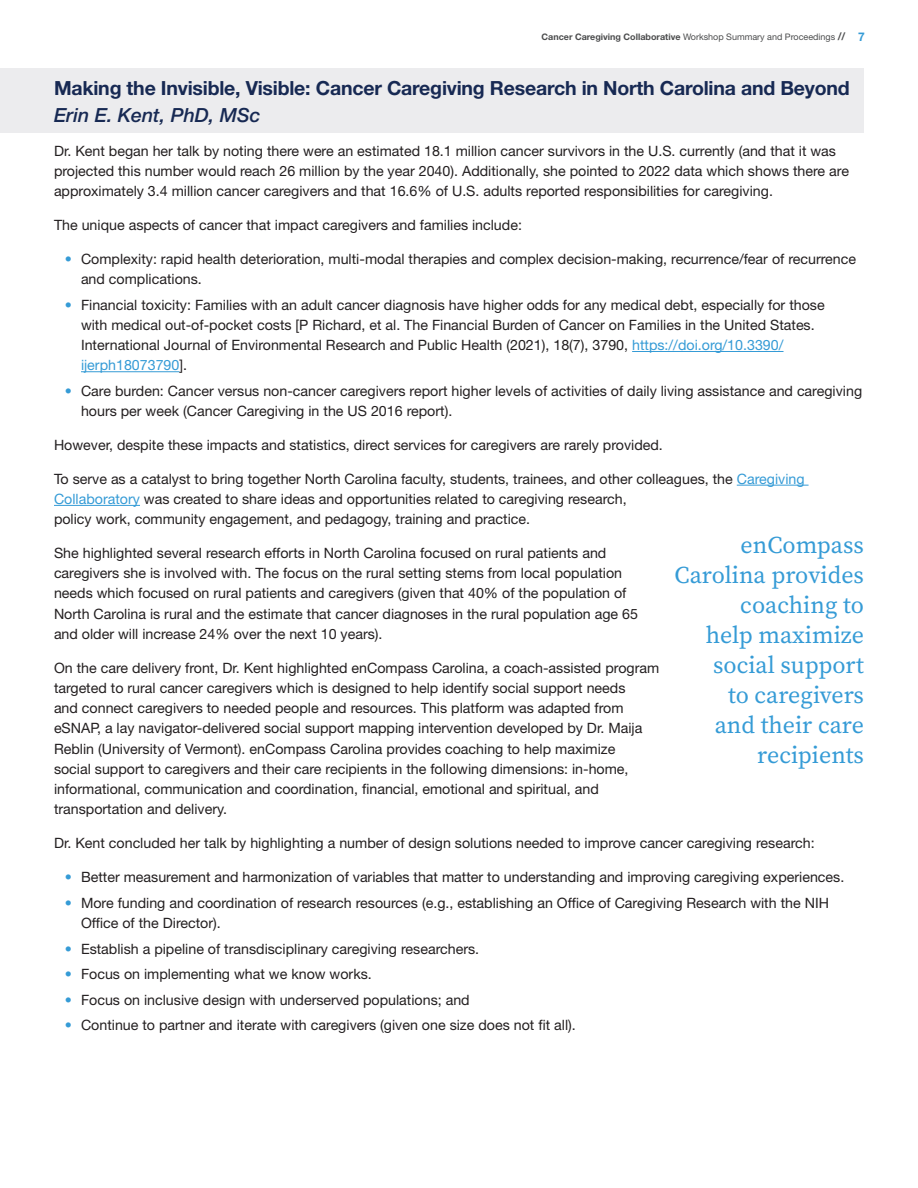
<style>
.page{position:relative;width:918px;height:1188px;background:#fff}
.page>*{position:absolute;margin:0;border:0;box-sizing:border-box;transform-origin:0 0}
.Pull_Quote{font:24px/30px "Source Serif Pro";color:#359bd6;text-align:right}
.Subhead_level_1{font:700 19.5px/27px "Helvetica Neue LT Std";letter-spacing:-.01em;color:#172953}
.Body_Copy_Main{font:14.25px/20.2px "Helvetica Neue LT Std";color:#231f20}
.t1{font:700 9px "Helvetica Neue LT Std";color:#4b4c4d}
.s1{font-weight:400}
.s2{font-size:10.5px}
.s3{font-size:12px;color:#359bd6}
.s4{font-weight:500;font-style:italic}
.s5{color:#359bd6}
</style>
<div class="page">
<div style="left:0;top:68px;width:864px;height:65px;background:#ececee"></div>
<hr style="left:632px;top:351px;width:152px;height:1px;background:#359bd6">
<hr style="left:81px;top:371px;width:98px;height:1px;background:#359bd6">
<hr style="left:737px;top:485px;width:72px;height:1px;background:#359bd6">
<hr style="left:54px;top:505px;width:86px;height:1px;background:#359bd6">
<p class="t1" style="left:542px;top:31px;width:325px">Cancer Caregiving Collaborative <span class="s1">Workshop Summary and Proceedings</span> <span class="s2">//</span> <span class="s3">7</span></p>
<p class="Subhead_level_1" style="left:54px;top:74px;width:797px">Making the Invisible, Visible: Cancer Caregiving Research in North Carolina and Beyond<br><span class="s4">Erin E. Kent, PhD, MSc</span></p>
<p class="Body_Copy_Main" style="left:54px;top:140px;width:797px">Dr. Kent began her talk by noting there were an estimated 18.1 million cancer survivors in the U.S. currently (and that it was projected this number would reach 26 million by the year 2040). Additionally, she pointed to 2022 data which shows there are approximately 3.4 million cancer caregivers and that 16.6% of U.S. adults reported responsibilities for caregiving.</p>
<p class="Body_Copy_Main" style="left:54px;top:215px;width:469px">The unique aspects of cancer that impact caregivers and families include:</p>
<p class="Body_Copy_Main" style="left:81px;top:248px;width:777px;text-indent:-16px"><span class="s5">•</span> Complexity: rapid health deterioration, multi-modal therapies and complex decision-making, recurrence/fear of recurrence and complications.</p>
<p class="Body_Copy_Main" style="left:81px;top:294px;width:745px;text-indent:-16px"><span class="s5">•</span> Financial toxicity: Families with an adult cancer diagnosis have higher odds for any medical debt, especially for those with medical out-of-pocket costs [P Richard, et al. The Financial Burden of Cancer on Families in the United States.<br>International Journal of Environmental Research and Public Health (2021), 18(7), 3790, <span class="s5">https://doi.org/10.3390/ ijerph18073790</span>].</p>
<p class="Body_Copy_Main" style="left:81px;top:381px;width:783px;text-indent:-16px"><span class="s5">•</span> Care burden: Cancer versus non-cancer caregivers report higher levels of activities of daily living assistance and caregiving hours per week (Cancer Caregiving in the US 2016 report).</p>
<p class="Body_Copy_Main" style="left:54px;top:435px;width:610px">However, despite these impacts and statistics, direct services for caregivers are rarely provided.</p>
<p class="Body_Copy_Main" style="left:54px;top:468px;width:752px">To serve as a catalyst to bring together North Carolina faculty, students, trainees, and other colleagues, the <span class="s5">Caregiving<br>Collaboratory</span> was created to share ideas and opportunities related to caregiving research,<br>policy work, community engagement, and pedagogy, training and practice.</p>
<p class="Body_Copy_Main" style="left:54px;top:543px;width:586px">She highlighted several research efforts in North Carolina focused on rural patients and caregivers she is involved with. The focus on the rural setting stems from local population needs which focused on rural patients and caregivers (given that 40% of the population of North Carolina is rural and the estimate that cancer diagnoses in the rural population age 65 and older will increase 24% over the next 10 years).</p>
<p class="Body_Copy_Main" style="left:54px;top:657px;width:607px">On the care delivery front, Dr. Kent highlighted enCompass Carolina, a coach-assisted program targeted to rural cancer caregivers which is designed to help identify social support needs<br>and connect caregivers to needed people and resources. This platform was adapted from eSNAP, a lay navigator-delivered social support mapping intervention developed by Dr. Maija Reblin (University of Vermont). enCompass Carolina provides coaching to help maximize<br>social support to caregivers and their care recipients in the following dimensions: in-home, informational, communication and coordination, financial, emotional and spiritual, and transportation and delivery.</p>
<p class="Body_Copy_Main" style="left:54px;top:833px;width:762px">Dr. Kent concluded her talk by highlighting a number of design solutions needed to improve cancer caregiving research:</p>
<p class="Body_Copy_Main" style="left:65px;top:867px;width:781px"><span class="s5">•</span> Better measurement and harmonization of variables that matter to understanding and improving caregiving experiences.</p>
<p class="Body_Copy_Main" style="left:81px;top:892px;width:749px;text-indent:-16px"><span class="s5">•</span> More funding and coordination of research resources (e.g., establishing an Office of Caregiving Research with the NIH<br>Office of the Director).</p>
<p class="Body_Copy_Main" style="left:65px;top:938px;width:416px"><span class="s5">•</span> Establish a pipeline of transdisciplinary caregiving researchers.</p>
<p class="Body_Copy_Main" style="left:65px;top:964px;width:309px"><span class="s5">•</span> Focus on implementing what we know works.</p>
<p class="Body_Copy_Main" style="left:65px;top:989px;width:406px"><span class="s5">•</span> Focus on inclusive design with underserved populations; and</p>
<p class="Body_Copy_Main" style="left:65px;top:1015px;width:513px"><span class="s5">•</span> Continue to partner and iterate with caregivers (given one size does not fit all).</p>
<p class="Pull_Quote" style="left:675px;top:530px;width:191px">enCompass<br>Carolina provides coaching to<br>help maximize social support<br>to caregivers<br>and their care recipients</p>
</div>
